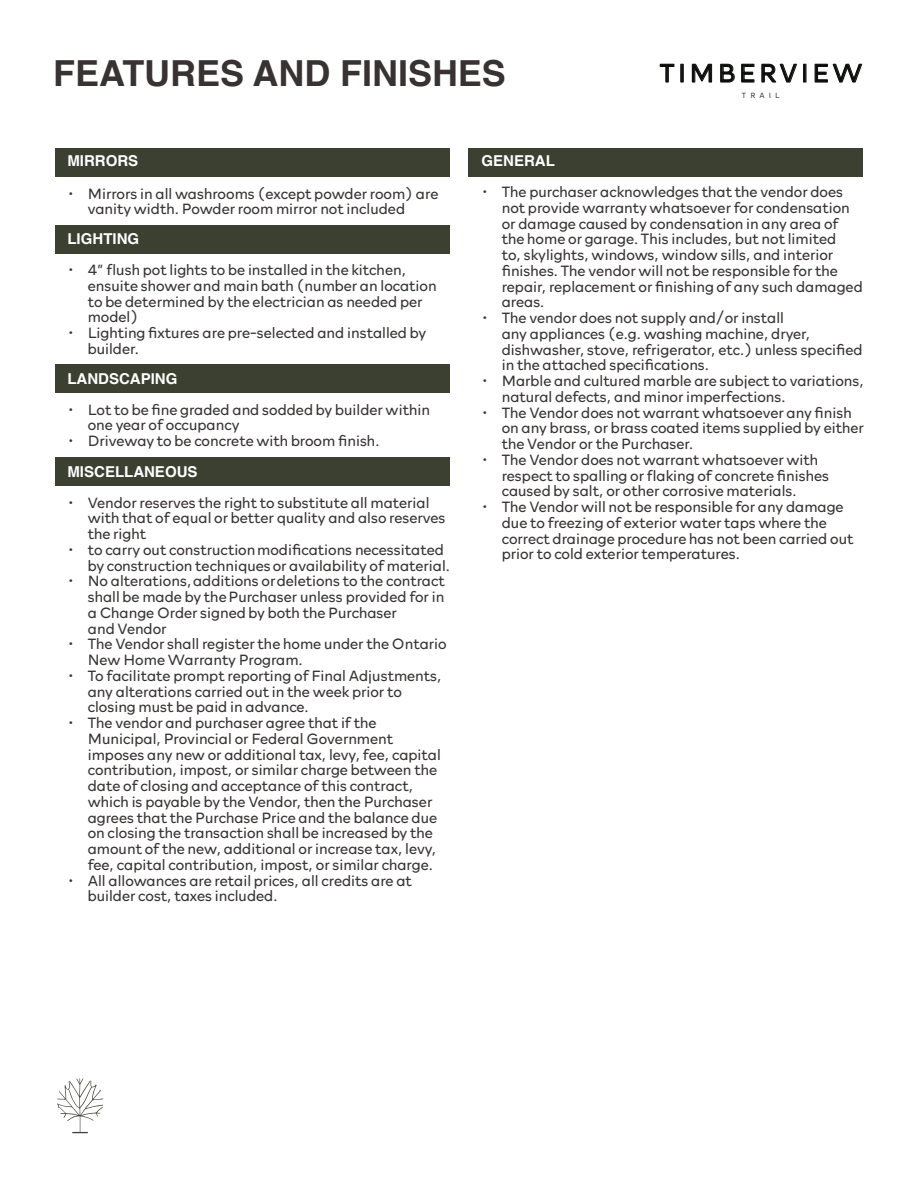
<style>
.page{position:relative;width:918px;height:1188px;background:#fff}
.page>*{position:absolute;margin:0;border:0;box-sizing:border-box;transform-origin:0 0}
.t1{font:700 35.85px "Helvetica";color:#383232}
.t2{font:300 25.8px "Rockford Sans";letter-spacing:.14em;color:#0c0e0c}
.t3{font:300 15px/15.8px "Rockford Sans";color:#383333}
.t4{font:700 15px "Helvetica";color:#fff}
.t5{font:300 7.5px "Rockford Sans";letter-spacing:.54em;color:#3e4031}
</style>
<div class="page">
<div style="left:56px;top:148px;width:394px;height:29px;background:#3c4031"></div>
<div style="left:56px;top:225px;width:394px;height:28px;background:#3c4031"></div>
<div style="left:56px;top:364px;width:394px;height:29px;background:#3c4031"></div>
<div style="left:56px;top:457px;width:394px;height:29px;background:#3c4031"></div>
<div style="left:469px;top:148px;width:394px;height:29px;background:#3c4031"></div>
<svg style="left:660px;top:64px;width:14px;height:18px"></svg>
<svg style="left:681px;top:64px;width:2px;height:18px"></svg>
<svg style="left:692px;top:64px;width:20px;height:18px"></svg>
<svg style="left:720px;top:64px;width:15px;height:18px"></svg>
<svg style="left:741px;top:64px;width:13px;height:18px"></svg>
<svg style="left:762px;top:64px;width:35px;height:18px"></svg>
<div style="left:803px;top:64px;width:3px;height:18px;border:1px solid #0c0e0c"></div>
<svg style="left:815px;top:64px;width:47px;height:18px"></svg>
<svg style="left:57px;top:1078px;width:46px;height:55px"></svg>
<h1 class="t1" style="left:53px;top:51px;width:454px">FEATURES AND FINISHES</h1>
<h2 class="t2" style="left:660px;top:54px;width:204px">TIMBERVIEW</h2>
<p class="t5" style="left:742px;top:90px;width:39px">TRAIL</p>
<p class="t4" style="left:68px;top:152px;width:72px">MIRRORS</p>
<p class="t3" style="left:88px;top:184px;width:352px;text-indent:-20px">• Mirrors in all washrooms (except powder room) are vanity width. Powder room mirror not included</p>
<p class="t4" style="left:68px;top:230px;width:73px">LIGHTING</p>
<p class="t3" style="left:88px;top:261px;width:350px;text-indent:-20px">• 4” flush pot lights to be installed in the kitchen, ensuite shower and main bath (number an location to be determined by the electrician as needed per model)</p>
<p class="t3" style="left:88px;top:324px;width:340px;text-indent:-20px">• Lighting fixtures are pre-selected and installed by builder.</p>
<p class="t4" style="left:68px;top:369px;width:111px">LANDSCAPING</p>
<p class="t3" style="left:88px;top:400px;width:344px;text-indent:-20px">• Lot to be fine graded and sodded by builder within one year of occupancy</p>
<p class="t3" style="left:68px;top:432px;width:313px">• Driveway to be concrete with broom finish.</p>
<p class="t4" style="left:68px;top:462px;width:132px">MISCELLANEOUS</p>
<p class="t3" style="left:88px;top:493px;width:359px;text-indent:-20px">• Vendor reserves the right to substitute all material with that of equal or better quality and also reserves the right</p>
<p class="t3" style="left:88px;top:541px;width:364px;text-indent:-20px">• to carry out construction modifications necessitated by construction techniques or availability of material.</p>
<p class="t3" style="left:88px;top:572px;width:359px;text-indent:-20px">• No alterations, additions or deletions to the contract shall be made by the Purchaser unless provided for in a Change Order signed by both the Purchaser<br>and Vendor</p>
<p class="t3" style="left:88px;top:635px;width:360px;text-indent:-20px">• The Vendor shall register the home under the Ontario<br>New Home Warranty Program.</p>
<p class="t3" style="left:88px;top:667px;width:355px;text-indent:-20px">• To facilitate prompt reporting of Final Adjustments, any alterations carried out in the week prior to closing must be paid in advance.</p>
<p class="t3" style="left:88px;top:714px;width:355px;text-indent:-20px">• The vendor and purchaser agree that if the Municipal, Provincial or Federal Government imposes any new or additional tax, levy, fee, capital contribution, impost, or similar charge between the date of closing and acceptance of this contract, which is payable by the Vendor, then the Purchaser agrees that the Purchase Price and the balance due on closing the transaction shall be increased by the amount of the new, additional or increase tax, levy, fee, capital contribution, impost, or similar charge.</p>
<p class="t3" style="left:88px;top:871px;width:326px;text-indent:-20px">• All allowances are retail prices, all credits are at builder cost, taxes included.</p>
<p class="t4" style="left:482px;top:152px;width:75px">GENERAL</p>
<p class="t3" style="left:502px;top:183px;width:363px;text-indent:-20px">• The purchaser acknowledges that the vendor does not provide warranty whatsoever for condensation or damage caused by condensation in any area of the home or garage. This includes, but not limited<br>to, skylights, windows, window sills, and interior finishes. The vendor will not be responsible for the repair, replacement or finishing of any such damaged areas.</p>
<p class="t3" style="left:502px;top:309px;width:362px;text-indent:-20px">• The vendor does not supply and/or install<br>any appliances (e.g. washing machine, dryer, dishwasher, stove, refrigerator, etc.) unless specified in the attached specifications.</p>
<p class="t3" style="left:502px;top:372px;width:364px;text-indent:-20px">• Marble and cultured marble are subject to variations, natural defects, and minor imperfections.</p>
<p class="t3" style="left:502px;top:404px;width:364px;text-indent:-20px">• The Vendor does not warrant whatsoever any finish on any brass, or brass coated items supplied by either the Vendor or the Purchaser.</p>
<p class="t3" style="left:502px;top:451px;width:329px;text-indent:-20px">• The Vendor does not warrant whatsoever with respect to spalling or flaking of concrete finishes caused by salt, or other corrosive materials.</p>
<p class="t3" style="left:502px;top:498px;width:353px;text-indent:-20px">• The Vendor will not be responsible for any damage due to freezing of exterior water taps where the correct drainage procedure has not been carried out prior to cold exterior temperatures.</p>
</div>
